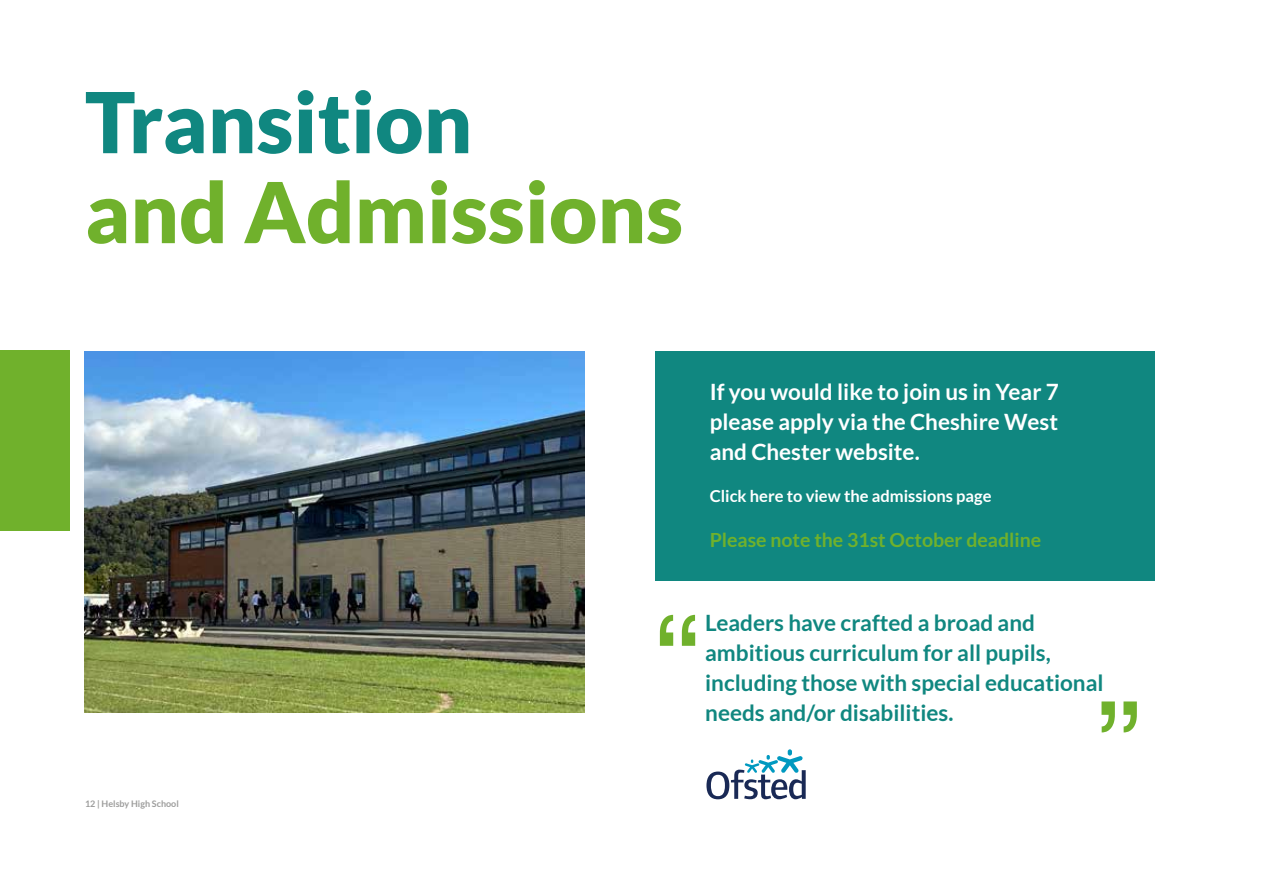
<style>
.page{position:relative;width:1263px;height:893px;background:#fff}
.page>*{position:absolute;margin:0;border:0;box-sizing:border-box;transform-origin:0 0}
.t1{font:120px "Helvetica Neue";color:#70b12c}
.t2{font:900 84px "Lato";color:#70b12c}
.t3{font:900 84px "Lato";color:#108780}
.t4{font:700 22.5px/30px "Lato";color:#108780}
.t5{font:700 22.5px/30px "Lato";color:#fff;text-align:justify}
.t6{font:700 19.5px "Lato";color:#70b12c}
.t7{font:700 16.5px "Lato";color:#fff}
.t8{font:700 9px "Lato";color:#9d9d9c}
</style>
<div class="page">
<div style="left:655px;top:351px;width:499px;height:229px;background:#108780"></div>
<img style="left:85px;top:351px;width:499px;height:362px">
<div style="left:0;top:350px;width:69px;height:181px;background:#70b12c"></div>
<svg style="left:706px;top:749px;width:100px;height:50px"></svg>
<h2 class="t3" style="left:85px;top:73px;width:389px">Transition</h2>
<h2 class="t2" style="left:85px;top:163px;width:600px">and Admissions</h2>
<p class="t8" style="left:85px;top:798px;width:95px">12 | Helsby High School</p>
<p class="t5" style="left:710px;top:377px;width:351px">If you would like to join us in Year 7 please apply via the Cheshire West and Chester website.</p>
<p class="t7" style="left:710px;top:487px;width:283px">Click here to view the admissions page</p>
<p class="t6" style="left:710px;top:529px;width:333px">Please note the 31st October deadline</p>
<h1 class="t1" style="left:652px;top:571px;width:53px">“</h1>
<p class="t4" style="left:705px;top:608px;width:400px">Leaders have crafted a broad and ambitious curriculum for all pupils, including those with special educational needs and/or disabilities.</p>
<h1 class="t1" style="left:1094px;top:658px;width:53px">”</h1>
</div>
